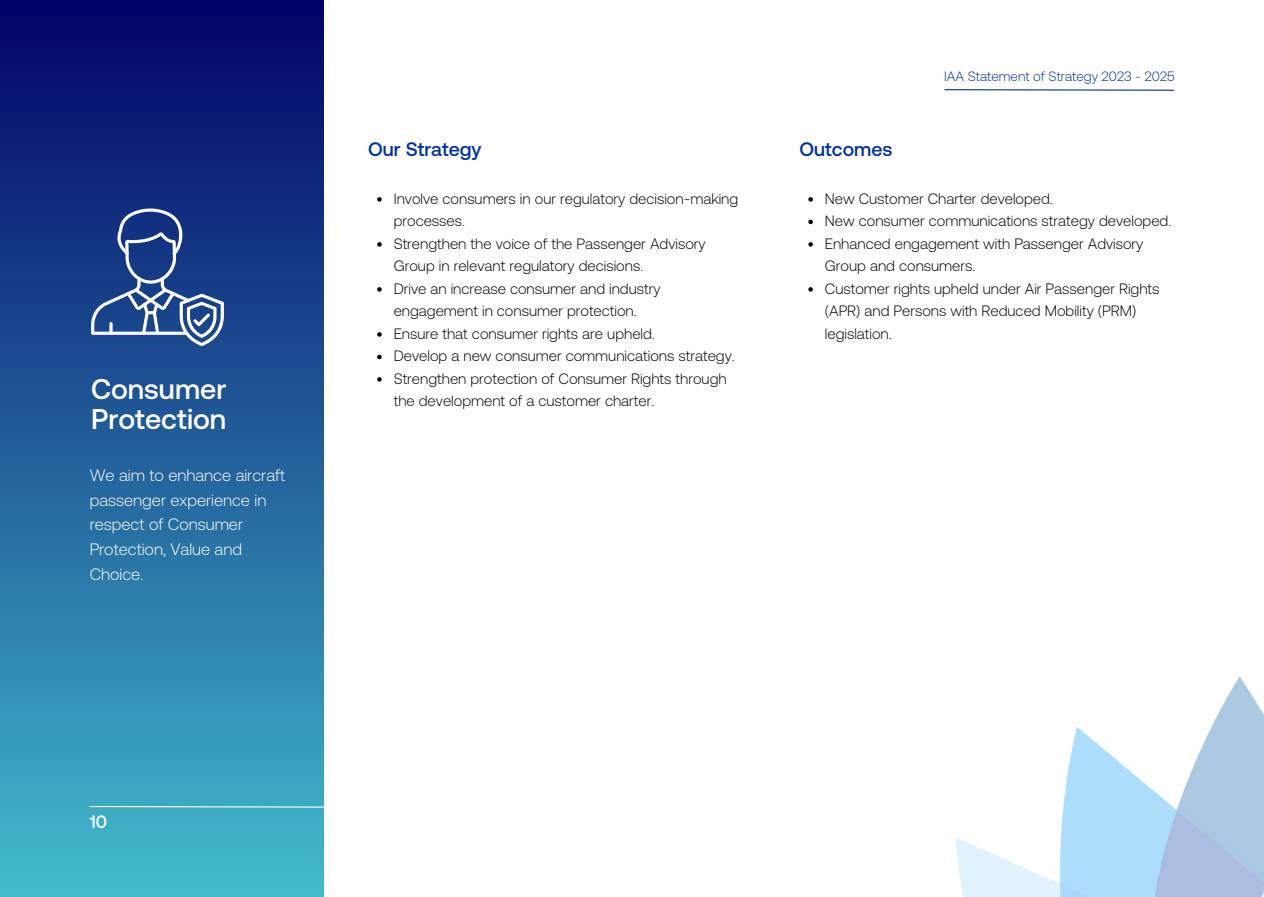
<style>
.page{position:relative;width:1264px;height:897px;background:#fff}
.page>*{position:absolute;margin:0;border:0;box-sizing:border-box;transform-origin:0 0}
.t1{font:500 28.5px/30.3px "Aeonik";color:#fff}
.t2{font:500 19.5px "Aeonik";color:#0032a3}
.t3{font:500 18px "Aeonik";color:#fff}
.t4{font:300 16.5px/24.8px "Aeonik";color:#fff}
.t5{font:300 15px/22.5px "Aeonik";color:#000}
.t6{font:300 13.5px "Aeonik";color:#0032a3}
</style>
<div class="page">
<svg style="left:808px;top:197px;width:4px;height:5px"></svg>
<svg style="left:808px;top:220px;width:4px;height:4px"></svg>
<svg style="left:808px;top:242px;width:4px;height:5px"></svg>
<svg style="left:808px;top:287px;width:4px;height:5px"></svg>
<div style="left:0;top:0;width:324px;height:896px;background:linear-gradient(to bottom,#000167,#43bccd)"></div>
<svg style="left:89px;top:805px;width:235px;height:3px"></svg>
<svg style="left:91px;top:208px;width:133px;height:138px;background:#395998"></svg>
<svg style="left:377px;top:197px;width:5px;height:5px"></svg>
<svg style="left:377px;top:242px;width:5px;height:5px"></svg>
<svg style="left:377px;top:287px;width:5px;height:5px"></svg>
<svg style="left:377px;top:332px;width:5px;height:5px"></svg>
<svg style="left:377px;top:355px;width:5px;height:4px"></svg>
<svg style="left:377px;top:377px;width:5px;height:5px"></svg>
<img style="left:956px;top:676px;width:307px;height:220px">
<svg style="left:944px;top:89px;width:231px;height:2px"></svg>
<p class="t1" style="left:91px;top:373px;width:137px">Consumer<br>Protection</p>
<p class="t4" style="left:90px;top:462px;width:197px">We aim to enhance aircraft passenger experience in respect of Consumer<br>Protection, Value and<br>Choice.</p>
<p class="t2" style="left:368px;top:137px;width:115px">Our Strategy</p>
<p class="t5" style="left:394px;top:187px;width:346px">Involve consumers in our regulatory decision-making processes.</p>
<p class="t5" style="left:394px;top:232px;width:313px">Strengthen the voice of the Passenger Advisory<br>Group in relevant regulatory decisions.</p>
<p class="t5" style="left:394px;top:277px;width:268px">Drive an increase consumer and industry engagement in consumer protection.</p>
<p class="t5" style="left:394px;top:322px;width:262px">Ensure that consumer rights are upheld.</p>
<p class="t5" style="left:394px;top:345px;width:342px">Develop a new consumer communications strategy.</p>
<p class="t5" style="left:394px;top:367px;width:334px">Strengthen protection of Consumer Rights through the development of a customer charter.</p>
<p class="t2" style="left:799px;top:137px;width:95px">Outcomes</p>
<p class="t6" style="left:944px;top:68px;width:232px">IAA Statement of Strategy 2023 - 2025</p>
<p class="t5" style="left:824px;top:187px;width:229px">New Customer Charter developed.</p>
<p class="t5" style="left:824px;top:210px;width:348px">New consumer communications strategy developed.</p>
<p class="t5" style="left:824px;top:232px;width:320px">Enhanced engagement with Passenger Advisory<br>Group and consumers.</p>
<p class="t5" style="left:824px;top:277px;width:336px">Customer rights upheld under Air Passenger Rights (APR) and Persons with Reduced Mobility (PRM) legislation.</p>
<p class="t3" style="left:90px;top:811px;width:19px">10</p>
</div>
